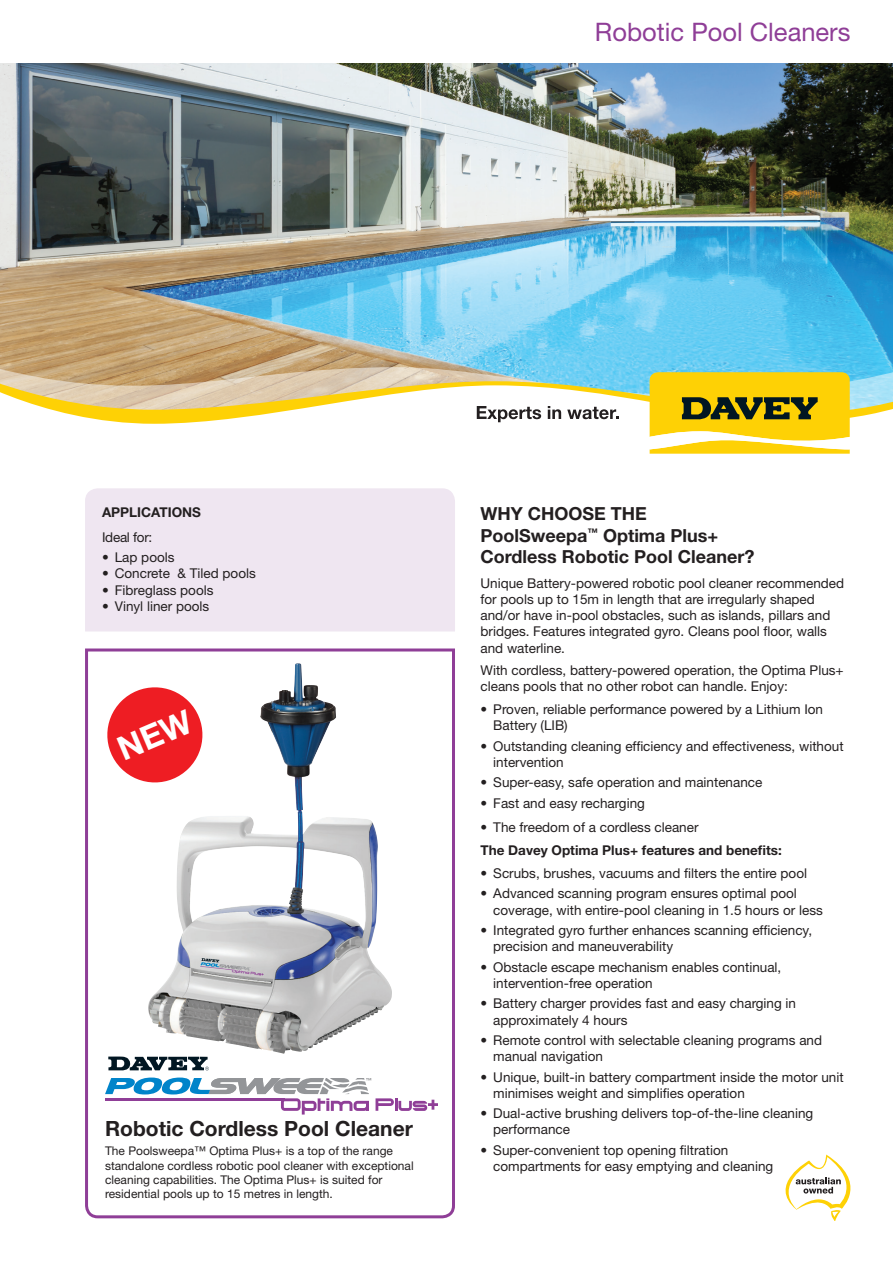
<style>
.page{position:relative;width:893px;height:1263px;background:#fff}
.page>*{position:absolute;margin:0;border:0;box-sizing:border-box;transform-origin:0 0}
.t1{font:25.5px "Helvetica Neue LT Std";color:#8f3e97}
.t2{font:700 21px "Helvetica Neue LT Std";color:#231f20}
.t3{font:700 18px/21.6px "Helvetica Neue LT Std";color:#231f20}
.t4{font:13.5px/16.2px "Helvetica Neue LT Std";color:#231f20}
.t5{font:700 13.5px "Helvetica Neue LT Std";color:#231f20}
.t6{font:13.5px "Helvetica Neue LT Std";letter-spacing:-.02em;color:#231f20}
.t7{font:12px/14.4px "Helvetica Neue LT Std";color:#231f20}
</style>
<div class="page">
<img style="left:0;top:64px;width:893px;height:291px">
<svg style="left:0;top:355px;width:893px;height:9px;background:#93b6b3"></svg>
<svg style="left:0;top:364px;width:893px;height:60px"></svg>
<div style="left:85px;top:488px;width:370px;height:143px;background:#efe6f1"></div>
<svg style="left:785px;top:1154px;width:65px;height:66px"></svg>
<svg style="left:649px;top:372px;width:201px;height:82px;background:#e0c025"></svg>
<svg style="left:477px;top:406px;width:64px;height:16px"></svg>
<svg style="left:548px;top:406px;width:13px;height:13px"></svg>
<svg style="left:567px;top:407px;width:51px;height:12px"></svg>
<svg style="left:85px;top:648px;width:370px;height:571px"></svg>
<svg style="left:103px;top:683px;width:104px;height:104px"></svg>
<h1 class="t1" style="left:595px;top:16px;width:257px">Robotic Pool Cleaners</h1>
<p class="t5" style="left:102px;top:504px;width:100px">APPLICATIONS</p>
<p class="t6" style="left:102px;top:529px;width:52px">Ideal for:</p>
<p class="t4" style="left:102px;top:549px;width:74px">• Lap pools</p>
<p class="t4" style="left:102px;top:565px;width:155px">• Concrete &amp; Tiled pools</p>
<p class="t4" style="left:102px;top:582px;width:113px">• Fibreglass pools</p>
<p class="t4" style="left:102px;top:598px;width:109px">• Vinyl liner pools</p>
<h2 class="t2" style="left:105px;top:1116px;width:309px">Robotic Cordless Pool Cleaner</h2>
<p class="t7" style="left:105px;top:1143px;width:310px">The Poolsweepa™ Optima Plus+ is a top of the range standalone cordless robotic pool cleaner with exceptional cleaning capabilities. The Optima Plus+ is suited for residential pools up to 15 metres in length.</p>
<h3 class="t3" style="left:480px;top:502px;width:88px">Why choose</h3>
<h3 class="t3" style="left:480px;top:502px;width:275px;text-indent:130px">thE<br>PoolSweepa<sup>™</sup> Optima Plus+<br>Cordless Robotic Pool Cleaner?</h3>
<p class="t4" style="left:480px;top:575px;width:365px">Unique Battery-powered robotic pool cleaner recommended for pools up to 15m in length that are irregularly shaped and/or have in-pool obstacles, such as islands, pillars and bridges. Features integrated gyro. Cleans pool floor, walls and waterline.</p>
<p class="t4" style="left:480px;top:662px;width:365px">With cordless, battery-powered operation, the Optima Plus+ cleans pools that no other robot can handle. Enjoy:</p>
<p class="t4" style="left:493px;top:701px;width:331px;text-indent:-13px">• Proven, reliable performance powered by a Lithium Ion<br>Battery (LIB)</p>
<p class="t4" style="left:493px;top:738px;width:352px;text-indent:-13px">• Outstanding cleaning efficiency and effectiveness, without intervention</p>
<p class="t4" style="left:480px;top:774px;width:283px">• Super-easy, safe operation and maintenance</p>
<p class="t4" style="left:480px;top:795px;width:166px">• Fast and easy recharging</p>
<p class="t4" style="left:480px;top:818px;width:220px">• The freedom of a cordless cleaner</p>
<p class="t5" style="left:480px;top:842px;width:303px">The Davey Optima Plus+ features and benefits:</p>
<p class="t4" style="left:480px;top:865px;width:328px">• Scrubs, brushes, vacuums and filters the entire pool</p>
<p class="t4" style="left:493px;top:885px;width:331px;text-indent:-13px">• Advanced scanning program ensures optimal pool coverage, with entire-pool cleaning in 1.5 hours or less</p>
<p class="t4" style="left:493px;top:922px;width:320px;text-indent:-13px">• Integrated gyro further enhances scanning efficiency, precision and maneuverability</p>
<p class="t4" style="left:493px;top:958px;width:290px;text-indent:-13px">• Obstacle escape mechanism enables continual, intervention-free operation</p>
<p class="t4" style="left:493px;top:995px;width:304px;text-indent:-13px">• Battery charger provides fast and easy charging in approximately 4 hours</p>
<p class="t4" style="left:493px;top:1032px;width:330px;text-indent:-13px">• Remote control with selectable cleaning programs and manual navigation</p>
<p class="t4" style="left:493px;top:1068px;width:352px;text-indent:-13px">• Unique, built-in battery compartment inside the motor unit minimises weight and simplifies operation</p>
<p class="t4" style="left:493px;top:1105px;width:322px;text-indent:-13px">• Dual-active brushing delivers top-of-the-line cleaning performance</p>
<p class="t4" style="left:493px;top:1142px;width:282px;text-indent:-13px">• Super-convenient top opening filtration compartments for easy emptying and cleaning</p>
</div>
